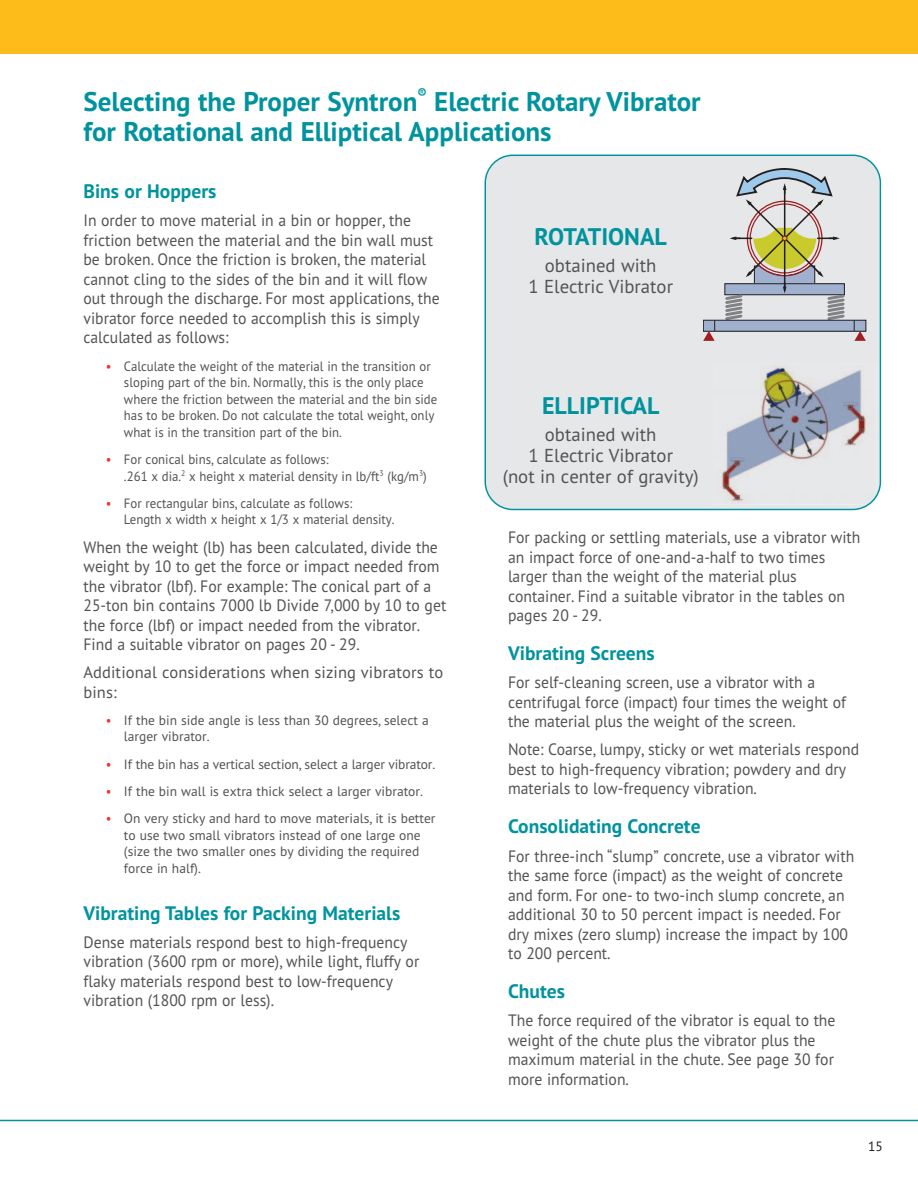
<style>
.page{position:relative;width:918px;height:1188px;background:#fff}
.page>*{position:absolute;margin:0;border:0;box-sizing:border-box;transform-origin:0 0}
.t1{font:700 27px/30px "PT Sans";color:#00939e}
.t2{font:700 24px "PT Sans";color:#00939e}
.t3{font:700 19.5px "PT Sans";color:#00939e}
.t4{font:18.75px/21px "PT Sans";color:#535256;text-align:center}
.t5{font:16.5px/19.5px "PT Sans";color:#535256;scale:.95 1}
.t6{font:16.5px/19.5px "PT Sans";color:#535256}
.t7{font:13.5px/16.5px "PT Sans";color:#535256;scale:.95 1}
.t8{font:13.5px/16.5px "PT Sans";color:#535256}
.t9{font:13.5px "PT Sans";color:#231f20}
.t10{font:700 13.5px "PT Sans";color:#00939e}
.s1{color:#ee3529}
</style>
<div class="page">
<div style="left:0;top:0;width:918px;height:54px;background:#fdbc19"></div>
<hr style="left:1px;top:1120px;width:917px;height:1px;background:#00939e">
<svg style="left:485px;top:155px;width:396px;height:355px;background:#dadfe1"></svg>
<div style="left:703px;top:320px;width:163px;height:11px;background:#a0b1cf"></div>
<div style="left:703px;top:320px;width:163px;height:11px;border:1px solid #231f20"></div>
<svg style="left:854px;top:320px;width:12px;height:21px"></svg>
<svg style="left:703px;top:320px;width:12px;height:21px"></svg>
<svg style="left:725px;top:168px;width:120px;height:152px;background:#c5c5bd"></svg>
<p class="t10" style="left:417px;top:88px;width:11px">®</p>
<h1 class="t1" style="left:83px;top:90px;width:619px;text-indent:351px">Electric Rotary Vibrator for Rotational and Elliptical Applications</h1>
<p class="t3" style="left:83px;top:185px;width:135px">Bins or Hoppers</p>
<p class="t5" style="left:83px;top:213px;width:377px">In order to move material in a bin or hopper, the friction between the material and the bin wall must be broken. Once the friction is broken, the material cannot cling to the sides of the bin and it will flow out through the discharge. For most applications, the vibrator force needed to accomplish this is simply calculated as follows:</p>
<p class="t7" style="left:124px;top:359px;width:331px;text-indent:-18px"><span class="s1">•</span> Calculate the weight of the material in the transition or sloping part of the bin. Normally, this is the only place where the friction between the material and the bin side has to be broken. Do not calculate the total weight, only what is in the transition part of the bin.</p>
<p class="t7" style="left:124px;top:453px;width:320px;text-indent:-18px"><span class="s1">•</span> For conical bins, calculate as follows:<br>.261 x dia.<sup>2</sup> x height x material density in lb/ft<sup>3</sup> (kg/m<sup>3</sup>)</p>
<p class="t7" style="left:124px;top:496px;width:286px;text-indent:-18px"><span class="s1">•</span> For rectangular bins, calculate as follows:<br>Length x width x height x 1/3 x material density.</p>
<p class="t5" style="left:83px;top:539px;width:383px">When the weight (lb) has been calculated, divide the weight by 10 to get the force or impact needed from the vibrator (lbf). For example: The conical part of a 25-ton bin contains 7000 lb Divide 7,000 by 10 to get the force (lbf) or impact needed from the vibrator.<br>Find a suitable vibrator on pages 20 - 29.</p>
<p class="t6" style="left:83px;top:664px;width:361px">Additional considerations when sizing vibrators to bins:</p>
<p class="t8" style="left:124px;top:713px;width:306px;text-indent:-18px"><span class="s1">•</span> If the bin side angle is less than 30 degrees, select a larger vibrator.</p>
<p class="t8" style="left:106px;top:757px;width:331px"><span class="s1">•</span> If the bin has a vertical section, select a larger vibrator.</p>
<p class="t8" style="left:106px;top:785px;width:319px"><span class="s1">•</span> If the bin wall is extra thick select a larger vibrator.</p>
<p class="t8" style="left:124px;top:812px;width:313px;text-indent:-18px"><span class="s1">•</span> On very sticky and hard to move materials, it is better to use two small vibrators instead of one large one (size the two smaller ones by dividing the required force in half).</p>
<p class="t3" style="left:83px;top:906px;width:318px">Vibrating Tables for Packing Materials</p>
<p class="t5" style="left:83px;top:934px;width:355px">Dense materials respond best to high-frequency vibration (3600 rpm or more), while light, fluffy or flaky materials respond best to low-frequency vibration (1800 rpm or less).</p>
<h1 class="t1" style="left:83px;top:90px;width:335px">Selecting the Proper Syntron</h1>
<h2 class="t2" style="left:535px;top:228px;width:134px">ROTATIONAL</h2>
<p class="t4" style="left:528px;top:257px;width:146px">obtained with<br>1 Electric Vibrator</p>
<h2 class="t2" style="left:542px;top:397px;width:119px">ELLIPTICAL</h2>
<p class="t4" style="left:503px;top:426px;width:197px">obtained with<br>1 Electric Vibrator<br>(not in center of gravity)</p>
<p class="t5" style="left:508px;top:529px;width:373px">For packing or settling materials, use a vibrator with an impact force of one-and-a-half to two times larger than the weight of the material plus container. Find a suitable vibrator in the tables on pages 20 - 29.</p>
<p class="t3" style="left:508px;top:646px;width:148px">Vibrating Screens</p>
<p class="t5" style="left:508px;top:674px;width:358px">For self-cleaning screen, use a vibrator with a centrifugal force (impact) four times the weight of the material plus the weight of the screen.</p>
<p class="t5" style="left:508px;top:742px;width:371px">Note: Coarse, lumpy, sticky or wet materials respond best to high-frequency vibration; powdery and dry materials to low-frequency vibration.</p>
<p class="t3" style="left:508px;top:820px;width:194px">Consolidating Concrete</p>
<p class="t5" style="left:508px;top:848px;width:366px">For three-inch “slump” concrete, use a vibrator with the same force (impact) as the weight of concrete and form. For one- to two-inch slump concrete, an additional 30 to 50 percent impact is needed. For dry mixes (zero slump) increase the impact by 100 to 200 percent.</p>
<p class="t3" style="left:508px;top:984px;width:58px">Chutes</p>
<p class="t5" style="left:508px;top:1012px;width:346px">The force required of the vibrator is equal to the weight of the chute plus the vibrator plus the maximum material in the chute. See page 30 for more information.</p>
<p class="t9" style="left:868px;top:1142px;width:16px">15</p>
</div>
